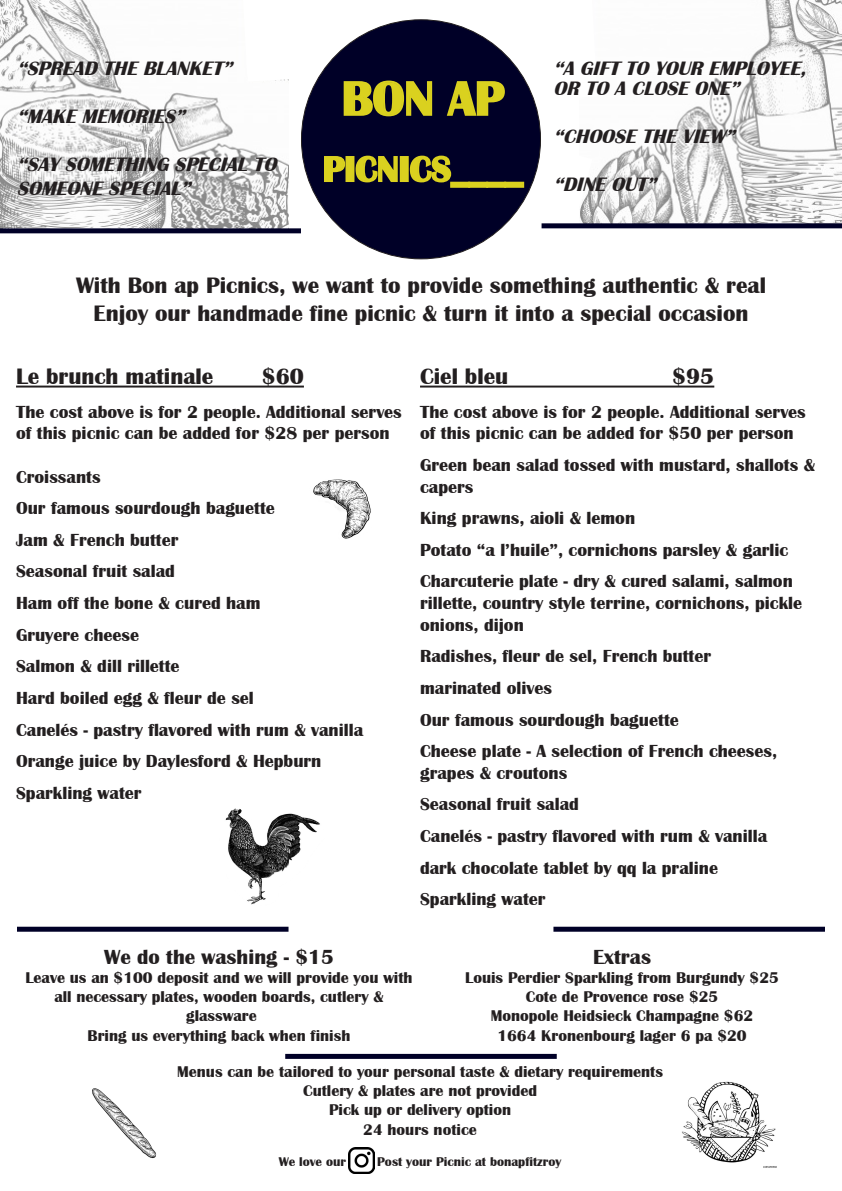
<style>
.page{position:relative;width:842px;height:1191px;background:#fff}
.page>*{position:absolute;margin:0;border:0;box-sizing:border-box;transform-origin:0 0}
.t1{font:700 49px "Britannic";color:#dad11f}
.t2{font:700 36px "Britannic";color:#dad11f}
.t3{font:700 23px "Britannic";color:#231f20}
.t4{font:700 21px "Britannic";color:#231f20}
.t5{font:italic 700 20px/24px "Britannic";color:#231f20}
.t6{font:700 18px/21.6px "Britannic";color:#231f20}
.t7{font:700 16px/19.2px "Britannic";color:#231f20;text-align:center}
.t8{font:700 13px "Britannic";color:#231f20}
</style>
<div class="page">
<img style="left:623px;top:0;width:219px;height:223px">
<img style="left:0;top:0;width:288px;height:228px">
<div style="left:301px;top:20px;width:239px;height:239px;background:#000027;border-radius:50%"></div>
<svg style="left:343px;top:80px;width:90px;height:37px"></svg>
<svg style="left:446px;top:81px;width:59px;height:35px"></svg>
<svg style="left:324px;top:156px;width:21px;height:26px"></svg>
<div style="left:345px;top:156px;width:9px;height:26px;border:2px solid #dad11f"></div>
<svg style="left:355px;top:155px;width:43px;height:28px"></svg>
<div style="left:400px;top:156px;width:9px;height:26px;border:2px solid #dad11f"></div>
<svg style="left:409px;top:155px;width:43px;height:28px"></svg>
<div style="left:450px;top:182px;width:20px;height:6px;border:2px solid #dad11f"></div>
<div style="left:468px;top:182px;width:20px;height:6px;border:2px solid #dad11f"></div>
<div style="left:486px;top:182px;width:20px;height:6px;border:2px solid #dad11f"></div>
<div style="left:504px;top:182px;width:20px;height:6px;border:2px solid #dad11f"></div>
<hr style="left:420px;top:385px;width:294px;height:2px;background:#231f20">
<hr style="left:16px;top:385px;width:288px;height:2px;background:#231f20">
<div style="left:0;top:228px;width:301px;height:5px;background:#000027"></div>
<div style="left:542px;top:223px;width:300px;height:5px;background:#000027"></div>
<div style="left:17px;top:926px;width:271px;height:5px;background:#000027"></div>
<div style="left:553px;top:926px;width:272px;height:5px;background:#000027"></div>
<div style="left:285px;top:1053px;width:272px;height:5px;background:#000027"></div>
<img style="left:348px;top:1147px;width:26px;height:27px">
<img style="left:682px;top:1081px;width:95px;height:87px">
<svg style="left:518px;top:69px;width:105px;height:158px"></svg>
<svg style="left:216px;top:0;width:103px;height:129px"></svg>
<img style="left:92px;top:1088px;width:65px;height:71px">
<img style="left:225px;top:808px;width:95px;height:97px">
<img style="left:313px;top:479px;width:58px;height:60px">
<p class="t5" style="left:17px;top:56px;width:223px">“SPREAD THEBLANKET”</p>
<p class="t5" style="left:17px;top:104px;width:175px">“MAKEMEMORIES”</p>
<p class="t5" style="left:17px;top:152px;width:267px">“SAYSOMETHING SPECIALTO<br>SOMEONESPECIAL”</p>
<p class="t1" style="left:342px;top:71px;width:164px">BON AP</p>
<p class="t2" style="left:323px;top:149px;width:202px">PICNICS____</p>
<p class="t5" style="left:553px;top:56px;width:260px">“AGIFTTO YOUR EMPLOYEE,</p>
<p class="t5" style="left:553px;top:76px;width:193px">OR TO ACLOSEONE”</p>
<p class="t5" style="left:553px;top:124px;width:189px">“CHOOSETHEVIEW”</p>
<p class="t5" style="left:553px;top:172px;width:110px">“DINEOUT”</p>
<p class="t3" style="left:76px;top:272px;width:691px">With Bon ap Picnics, we want to provide something authentic &amp; real</p>
<p class="t3" style="left:94px;top:300px;width:656px">Enjoy our handmade fine picnic &amp; turn it into a special occasion</p>
<p class="t3" style="left:16px;top:363px;width:199px">Le brunch matinale</p>
<p class="t3" style="left:262px;top:363px;width:44px">$60</p>
<p class="t6" style="left:16px;top:401px;width:387px">The cost above is for 2 people. Additional serves of this picnic can be added for $28 per person</p>
<p class="t6" style="left:16px;top:466px;width:86px">Croissants</p>
<p class="t6" style="left:16px;top:497px;width:260px">Our famous sourdough baguette</p>
<p class="t6" style="left:16px;top:529px;width:164px">Jam &amp; French butter</p>
<p class="t6" style="left:16px;top:561px;width:160px">Seasonal fruit salad</p>
<p class="t6" style="left:16px;top:592px;width:246px">Ham off the bone &amp; cured ham</p>
<p class="t6" style="left:16px;top:624px;width:124px">Gruyere cheese</p>
<p class="t6" style="left:16px;top:650px;width:239px;line-height:31.6px">Salmon &amp; dill rillette<br>Hard boiled egg &amp; fleur de sel</p>
<p class="t6" style="left:16px;top:719px;width:349px">Canelés - pastry flavored with rum &amp; vanilla</p>
<p class="t6" style="left:16px;top:750px;width:307px">Orange juice by Daylesford &amp; Hepburn</p>
<p class="t6" style="left:16px;top:782px;width:127px">Sparkling water</p>
<p class="t3" style="left:420px;top:363px;width:90px">Ciel bleu</p>
<p class="t3" style="left:672px;top:363px;width:44px">$95</p>
<p class="t6" style="left:420px;top:401px;width:387px">The cost above is for 2 people. Additional serves of this picnic can be added for $50 per person</p>
<p class="t6" style="left:420px;top:454px;width:397px">Green bean salad tossed with mustard, shallots &amp; capers</p>
<p class="t6" style="left:420px;top:507px;width:217px">King prawns, aioli &amp; lemon</p>
<p class="t6" style="left:420px;top:539px;width:370px">Potato “a l’huile”, cornichons parsley &amp; garlic</p>
<p class="t6" style="left:420px;top:571px;width:383px">Charcuterie plate - dry &amp; cured salami, salmon rillette, country style terrine, cornichons, pickle onions, dijon</p>
<p class="t6" style="left:420px;top:645px;width:293px">Radishes, fleur de sel, French butter</p>
<p class="t6" style="left:420px;top:677px;width:133px">marinated olives</p>
<p class="t6" style="left:420px;top:709px;width:260px">Our famous sourdough baguette</p>
<p class="t6" style="left:420px;top:740px;width:359px">Cheese plate - A selection of French cheeses, grapes &amp; croutons</p>
<p class="t6" style="left:420px;top:793px;width:160px">Seasonal fruit salad</p>
<p class="t6" style="left:420px;top:820px;width:349px;line-height:31.6px">Canelés - pastry flavored with rum &amp; vanilla dark chocolate tablet by qq la praline</p>
<p class="t6" style="left:420px;top:888px;width:127px">Sparkling water</p>
<p class="t4" style="left:104px;top:945px;width:231px">We do the washing - $15</p>
<p class="t7" style="left:25px;top:968px;width:389px">Leave us an $100 deposit and we will provide you with all necessary plates, wooden boards, cutlery &amp; glassware<br>Bring us everything back when finish</p>
<p class="t4" style="left:593px;top:945px;width:59px">Extras</p>
<p class="t7" style="left:465px;top:968px;width:315px">Louis Perdier Sparkling from Burgundy $25<br>Cote de Provence rose $25<br>Monopole Heidsieck Champagne $62<br>1664 Kronenbourg lager 6 pa $20</p>
<p class="t7" style="left:177px;top:1062px;width:487px">Menus can be tailored to your personal taste &amp; dietary requirements Cutlery &amp; plates are not provided<br>Pick up or delivery option<br>24 hours notice</p>
<p class="t8" style="left:279px;top:1154px;width:69px">We love our</p>
<p class="t8" style="left:377px;top:1154px;width:186px">Post your Picnic at bonapfitzroy</p>
</div>
